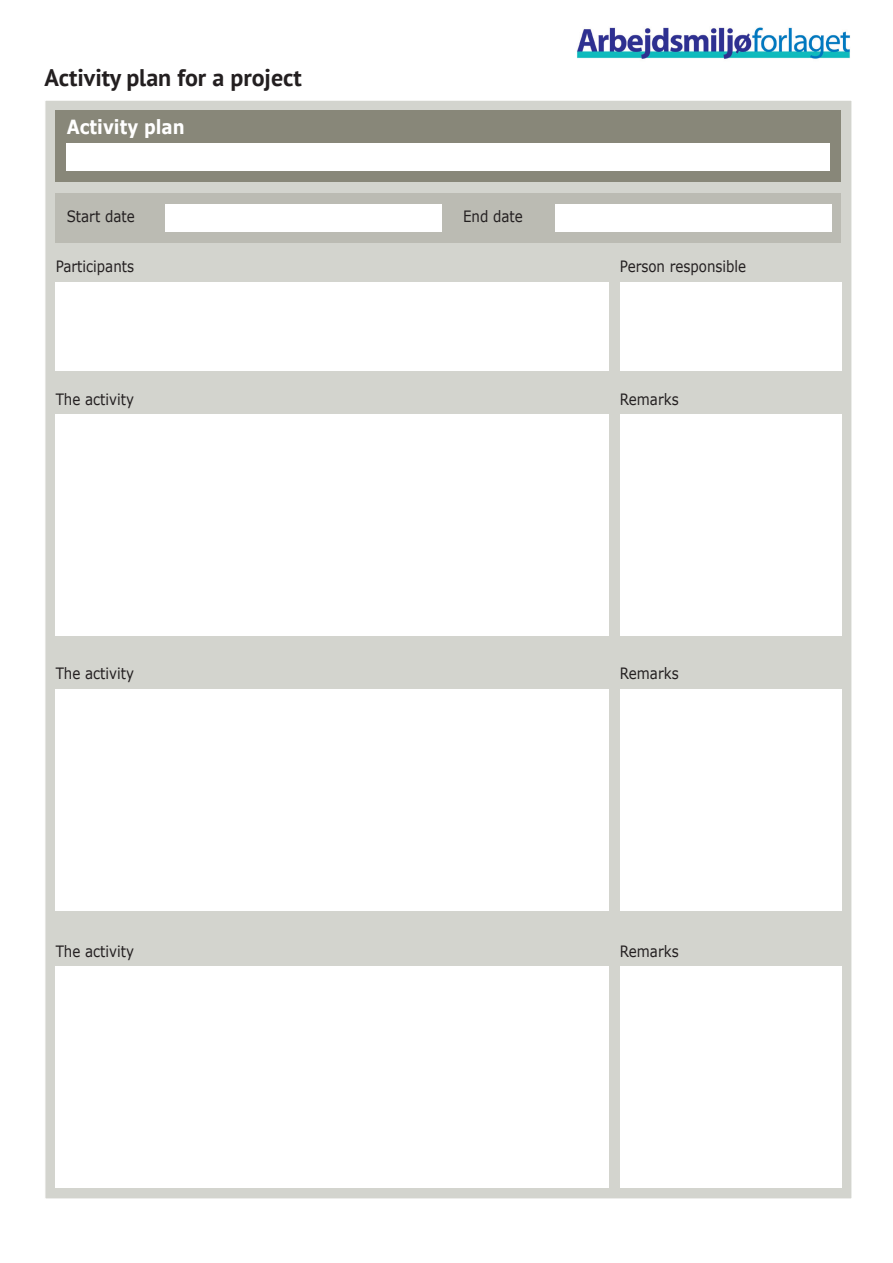
<style>
.page{position:relative;width:893px;height:1263px;background:#fff}
.page>*{position:absolute;margin:0;border:0;box-sizing:border-box;transform-origin:0 0}
.t1{font:700 24px "PT Sans";color:#231f20}
.t2{font:700 19.5px "Verdana";color:#fff;scale:.86 1}
.t3{font:15.6px "Verdana";color:#231f20;scale:.86 1}
</style>
<div class="page">
<div style="left:45px;top:100px;width:807px;height:1099px;background:#d3d4ce;border:1px solid #fff"></div>
<div style="left:56px;top:193px;width:785px;height:50px;background:#bbbbb3"></div>
<div style="left:165px;top:204px;width:276px;height:28px;background:#fff"></div>
<div style="left:56px;top:282px;width:553px;height:88px;background:#fff"></div>
<div style="left:56px;top:414px;width:553px;height:222px;background:#fff"></div>
<div style="left:56px;top:689px;width:553px;height:221px;background:#fff"></div>
<div style="left:56px;top:966px;width:553px;height:222px;background:#fff"></div>
<div style="left:620px;top:414px;width:221px;height:222px;background:#fff"></div>
<div style="left:620px;top:689px;width:221px;height:221px;background:#fff"></div>
<div style="left:620px;top:966px;width:221px;height:222px;background:#fff"></div>
<div style="left:620px;top:282px;width:221px;height:88px;background:#fff"></div>
<div style="left:555px;top:204px;width:277px;height:28px;background:#fff"></div>
<div style="left:56px;top:110px;width:785px;height:72px;background:#888779"></div>
<div style="left:67px;top:143px;width:763px;height:28px;background:#fff"></div>
<img style="left:577px;top:27px;width:273px;height:32px">
<h1 class="t1" style="left:45px;top:62px;width:259px">Activity plan for a project</h1>
<p class="t2" style="left:67px;top:114px;width:139px">Activity plan</p>
<p class="t3" style="left:67px;top:206px;width:81px">Start date</p>
<p class="t3" style="left:56px;top:256px;width:93px">Participants</p>
<p class="t3" style="left:56px;top:388px;width:93px">The activity</p>
<p class="t3" style="left:56px;top:663px;width:93px">The activity</p>
<p class="t3" style="left:56px;top:940px;width:93px">The activity</p>
<p class="t3" style="left:463px;top:206px;width:71px">End date</p>
<p class="t3" style="left:620px;top:256px;width:148px">Person responsible</p>
<p class="t3" style="left:620px;top:388px;width:70px">Remarks</p>
<p class="t3" style="left:620px;top:663px;width:70px">Remarks</p>
<p class="t3" style="left:620px;top:940px;width:70px">Remarks</p>
</div>
